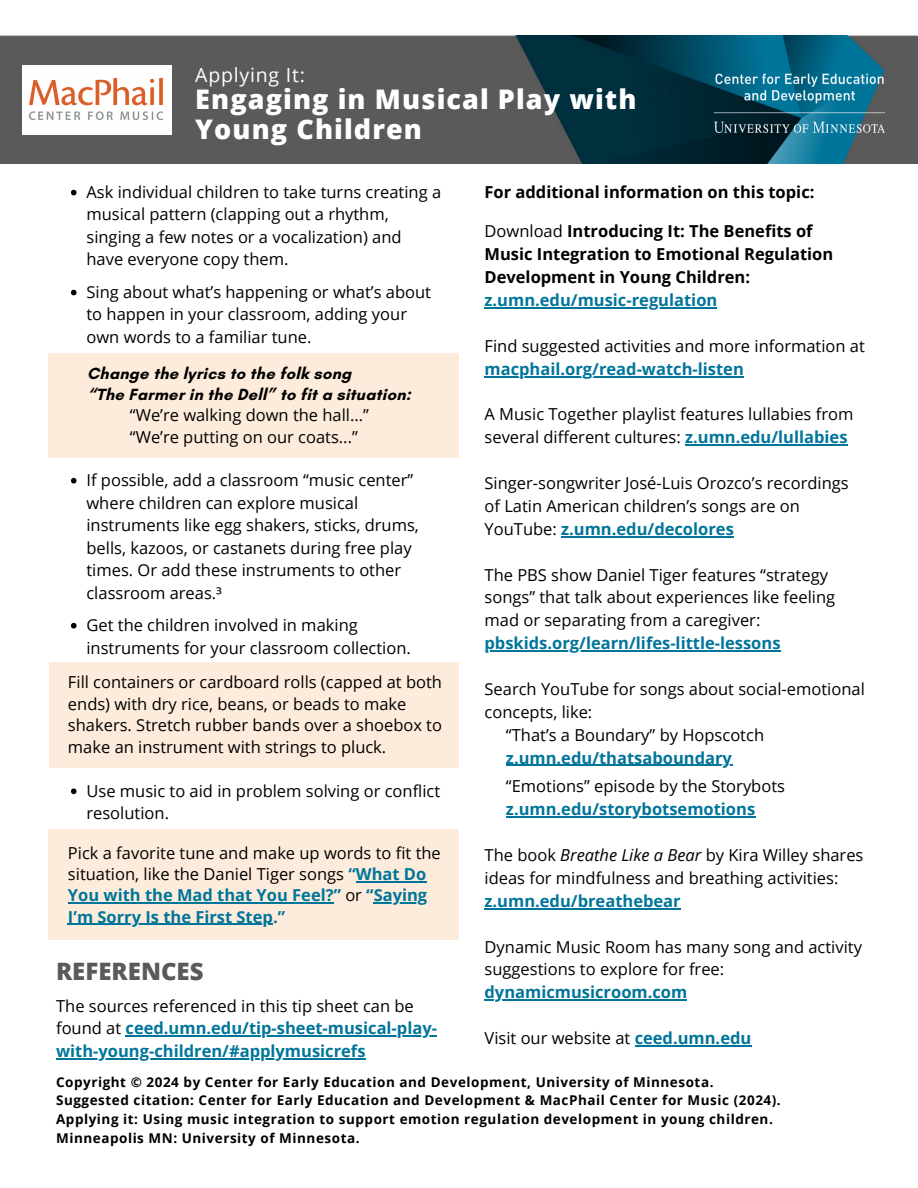
<style>
.page{position:relative;width:918px;height:1188px;background:#fff}
.page>*{position:absolute;margin:0;border:0;box-sizing:border-box;transform-origin:0 0}
.t1{font:800 27px/29.2px "Open Sans";letter-spacing:.04em;color:#fff}
.t2{font:800 24px "Open Sans";color:#5a5a5a}
.t3{font:19.5px "Open Sans";letter-spacing:.04em;color:#fff}
.t4{font:16.5px/22.5px "Open Sans";color:#000}
.t5{font:700 16.5px "Open Sans";color:#00759a}
.t6{font:700 16.5px/23px "Open Sans";color:#000}
.t7{font:700 16.5px "Glacial Indifference";letter-spacing:.015em;color:#000}
.t8{font:700 13.5px/18.8px "Open Sans";letter-spacing:.04em;color:#000}
.s1{font-weight:700;color:#00759a}
.s2{font-weight:400}
.s3{font-weight:400;color:#000}
.s4{font-style:italic}
</style>
<div class="page">
<hr style="left:126px;top:1036px;width:311px;height:1px;background:#00759a">
<hr style="left:56px;top:1058px;width:310px;height:1px;background:#00759a">
<hr style="left:485px;top:307px;width:232px;height:2px;background:#00759a">
<hr style="left:485px;top:376px;width:259px;height:1px;background:#00759a">
<hr style="left:685px;top:444px;width:163px;height:2px;background:#00759a">
<hr style="left:561px;top:536px;width:173px;height:1px;background:#00759a">
<hr style="left:485px;top:650px;width:296px;height:2px;background:#00759a">
<hr style="left:506px;top:765px;width:226px;height:1px;background:#00759a">
<hr style="left:506px;top:816px;width:249px;height:2px;background:#00759a">
<hr style="left:485px;top:908px;width:196px;height:1px;background:#00759a">
<hr style="left:485px;top:999px;width:202px;height:2px;background:#00759a">
<hr style="left:635px;top:1045px;width:116px;height:2px;background:#00759a">
<svg style="left:71px;top:190px;width:6px;height:5px"></svg>
<svg style="left:71px;top:290px;width:6px;height:5px"></svg>
<svg style="left:71px;top:478px;width:6px;height:6px"></svg>
<svg style="left:71px;top:623px;width:6px;height:6px"></svg>
<svg style="left:71px;top:789px;width:6px;height:5px"></svg>
<div style="left:49px;top:353px;width:410px;height:105px;background:#fdecdb"></div>
<div style="left:49px;top:662px;width:410px;height:106px;background:#fdecdb"></div>
<div style="left:49px;top:830px;width:410px;height:110px;background:#fdecdb"></div>
<hr style="left:356px;top:881px;width:70px;height:1px;background:#00759a">
<hr style="left:68px;top:902px;width:266px;height:2px;background:#00759a">
<hr style="left:374px;top:902px;width:53px;height:2px;background:#00759a">
<hr style="left:68px;top:924px;width:205px;height:1px;background:#00759a">
<img style="left:0;top:36px;width:918px;height:128px">
<img style="left:713px;top:74px;width:172px;height:63px">
<img style="left:2px;top:36px;width:189px;height:128px">
<p class="t3" style="left:195px;top:61px;width:111px">Applying It:</p>
<h1 class="t1" style="left:195px;top:84px;width:443px">Engaging in Musical Play with<br>Young Children</h1>
<h4 class="t4" style="left:86px;top:180px;width:356px">Ask individual children to take turns creating a musical pattern (clapping out a rhythm, singing a few notes or a vocalization) and have everyone copy them.</h4>
<h4 class="t4" style="left:86px;top:280px;width:346px">Sing about what’s happening or what’s about to happen in your classroom, adding your own words to a familiar tune.</h4>
<p class="t7" style="left:87px;top:363px;width:266px">Change the lyrics to the folk song</p>
<p class="t7" style="left:87px;top:384px;width:325px">“The Farmer in the Dell” to fit a situation:</p>
<p class="t4" style="left:130px;top:404px;width:241px">“We’re walking down the hall...”</p>
<p class="t4" style="left:130px;top:425px;width:229px">“We’re putting on our coats...”</p>
<h4 class="t4" style="left:86px;top:468px;width:334px">If possible, add a classroom “music center” where children can explore musical instruments like egg shakers, sticks, drums, bells, kazoos, or castanets during free play times. Or add these instruments to other classroom areas.³</h4>
<h2 class="t4" style="left:86px;top:613px;width:326px">Get the children involved in making instruments for your classroom collection.</h2>
<p class="t4" style="left:68px;top:671px;width:376px;line-height:21.3px">Fill containers or cardboard rolls (capped at both ends) with dry rice, beans, or beads to make shakers. Stretch rubber bands over a shoebox to make an instrument with strings to pluck.</p>
<h4 class="t4" style="left:86px;top:779px;width:355px">Use music to aid in problem solving or conflict resolution.</h4>
<p class="t4" style="left:68px;top:841px;width:374px;line-height:21.3px">Pick a favorite tune and make up words to fit the situation, like the Daniel Tiger songs <span class="s1">“What Do You with the Mad that You Feel?”</span> or <span class="s1">“Saying I’m Sorry Is the First Step.”</span></p>
<p class="t2" style="left:56px;top:955px;width:149px">REFERENCES</p>
<p class="t4" style="left:56px;top:994px;width:382px">The sources referenced in this tip sheet can be found at <span class="s1">ceed.umn.edu/tip-sheet-musical-play-</span></p>
<p class="t5" style="left:56px;top:1039px;width:311px">with-young-children/#applymusicrefs</p>
<p class="t6" style="left:485px;top:180px;width:331px">For additional information on this topic:</p>
<p class="t6" style="left:485px;top:220px;width:350px"><span class="s2">Download</span> Introducing It: The Benefits of<br>Music Integration to Emotional Regulation<br>Development in Young Children:</p>
<h3 class="t5" style="left:485px;top:288px;width:234px">z.umn.edu/music-regulation</h3>
<h3 class="t4" style="left:485px;top:334px;width:382px">Find suggested activities and more information at</h3>
<h4 class="t5" style="left:485px;top:357px;width:261px">macphail.org/read-watch-listen</h4>
<h4 class="t4" style="left:485px;top:403px;width:370px;line-height:23px">A Music Together playlist features lullabies from several different cultures: <span class="s1">z.umn.edu/lullabies</span></h4>
<h4 class="t4" style="left:485px;top:471px;width:366px;line-height:23px">Singer-songwriter José-Luis Orozco’s recordings of Latin American children’s songs are on</h4>
<h4 class="t5" style="left:485px;top:517px;width:251px"><span class="s3">YouTube:</span> z.umn.edu/decolores</h4>
<h4 class="t4" style="left:485px;top:563px;width:352px;line-height:23px">The PBS show Daniel Tiger features “strategy songs” that talk about experiences like feeling</h4>
<h4 class="t4" style="left:485px;top:609px;width:277px">mad or separating from a caregiver:</h4>
<h4 class="t5" style="left:485px;top:632px;width:298px">pbskids.org/learn/lifes-little-lessons</h4>
<h4 class="t4" style="left:485px;top:677px;width:382px;line-height:23px">Search YouTube for songs about social-emotional concepts, like:</h4>
<h4 class="t4" style="left:506px;top:723px;width:260px">“That’s a Boundary” by Hopscotch</h4>
<h4 class="t4" style="left:506px;top:743px;width:281px;line-height:29px"><span class="s1">z.umn.edu/thatsaboundary </span>“Emotions” episode by the Storybots</h4>
<h4 class="t5" style="left:506px;top:798px;width:251px">z.umn.edu/storybotsemotions</h4>
<h4 class="t4" style="left:485px;top:843px;width:380px;line-height:23px">The book <span class="s4">Breathe Like a Bear</span> by Kira Willey shares ideas for mindfulness and breathing activities:</h4>
<h4 class="t5" style="left:485px;top:889px;width:198px">z.umn.edu/breathebear</h4>
<h4 class="t4" style="left:485px;top:935px;width:379px;line-height:23px">Dynamic Music Room has many song and activity suggestions to explore for free:</h4>
<h4 class="t5" style="left:485px;top:981px;width:204px">dynamicmusicroom.com</h4>
<h4 class="t4" style="left:485px;top:1026px;width:268px">Visit our website at <span class="s1">ceed.umn.edu</span></h4>
<p class="t8" style="left:56px;top:1072px;width:659px">Copyright © 2024 by Center for Early Education and Development, University of Minnesota.</p>
<h1 class="t8" style="left:56px;top:1091px;width:726px">Suggested citation: Center for Early Education and Development &amp; MacPhail Center for Music (2024).</h1>
<p class="t8" style="left:56px;top:1110px;width:718px">Applying it: Using music integration to support emotion regulation development in young children.<br>Minneapolis MN: University of Minnesota.</p>
</div>
